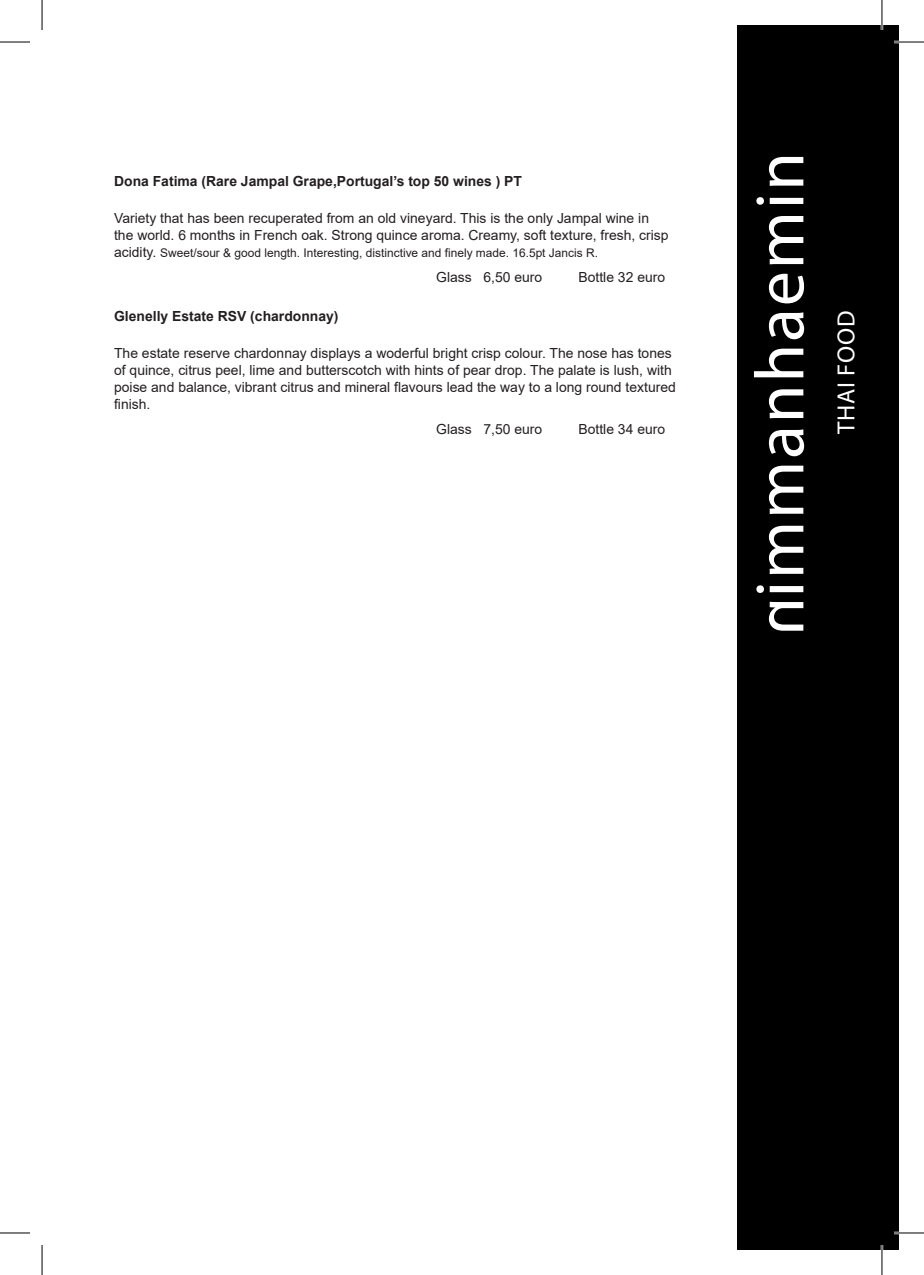
<style>
.page{position:relative;width:924px;height:1275px;background:#fff}
.page>*{position:absolute;margin:0;border:0;box-sizing:border-box;transform-origin:0 0}
.t1{font:69.6px "Myriad Pro";letter-spacing:.03em;color:#fff}
.t2{font:24.8px "Myriad Pro";letter-spacing:.03em;color:#fff}
.t3{font:14px/16.8px "Arial";color:#231f20}
.t4{font:700 14px "Arial";color:#231f20}
.t5{font:12px "Arial";color:#231f20}
.s1{font-size:14px}
</style>
<div class="page">
<div style="left:737px;top:25px;width:161px;height:1225px;background:#000"></div>
<hr style="left:893px;top:41px;width:30px;height:2px;background:#fff">
<hr style="left:893px;top:1231px;width:30px;height:3px;background:#fff">
<hr style="left:880px;top:0;width:2px;height:30px;background:#fff">
<hr style="left:880px;top:1245px;width:2px;height:30px;background:#fff">
<hr style="left:0;top:42px;width:30px;height:1px;background:#000">
<hr style="left:893px;top:42px;width:30px;height:1px;background:#000">
<hr style="left:0;top:1232px;width:30px;height:1px;background:#000">
<hr style="left:893px;top:1232px;width:30px;height:1px;background:#000">
<hr style="left:42px;top:0;width:1px;height:30px;background:#000">
<hr style="left:42px;top:1245px;width:1px;height:30px;background:#000">
<hr style="left:881px;top:0;width:1px;height:30px;background:#000">
<hr style="left:881px;top:1245px;width:1px;height:30px;background:#000">
<p class="t4" style="left:114px;top:171px;width:409px">Dona Fatima (Rare Jampal Grape,Portugal’s top 50 wines ) PT</p>
<p class="t3" style="left:114px;top:209px;width:555px">Variety that has been recuperated from an old vineyard. This is the only Jampal wine in the world. 6 months in French oak. Strong quince aroma. Creamy, soft texture, fresh, crisp</p>
<p class="t5" style="left:114px;top:244px;width:485px"><span class="s1">acidity.</span> Sweet/sour &amp; good length. Interesting, distinctive and finely made. 16.5pt Jancis R.</p>
<p class="t3" style="left:436px;top:268px;width:107px">Glass 6,50 euro</p>
<p class="t3" style="left:578px;top:268px;width:88px">Bottle 32 euro</p>
<p class="t4" style="left:114px;top:306px;width:226px">Glenelly Estate RSV (chardonnay)</p>
<p class="t3" style="left:114px;top:345px;width:563px">The estate reserve chardonnay displays a woderful bright crisp colour. The nose has tones of quince, citrus peel, lime and butterscotch with hints of pear drop. The palate is lush, with poise and balance, vibrant citrus and mineral flavours lead the way to a long round textured finish.</p>
<p class="t3" style="left:436px;top:420px;width:107px">Glass 7,50 euro</p>
<p class="t3" style="left:578px;top:420px;width:88px">Bottle 34 euro</p>
<h1 class="t1" style="left:736px;top:597px;width:447px;rotate:-90deg">immanhaemin</h1>
<h2 class="t2" style="left:830px;top:434px;width:125px;rotate:-90deg">THAI FOOD</h2>
</div>
